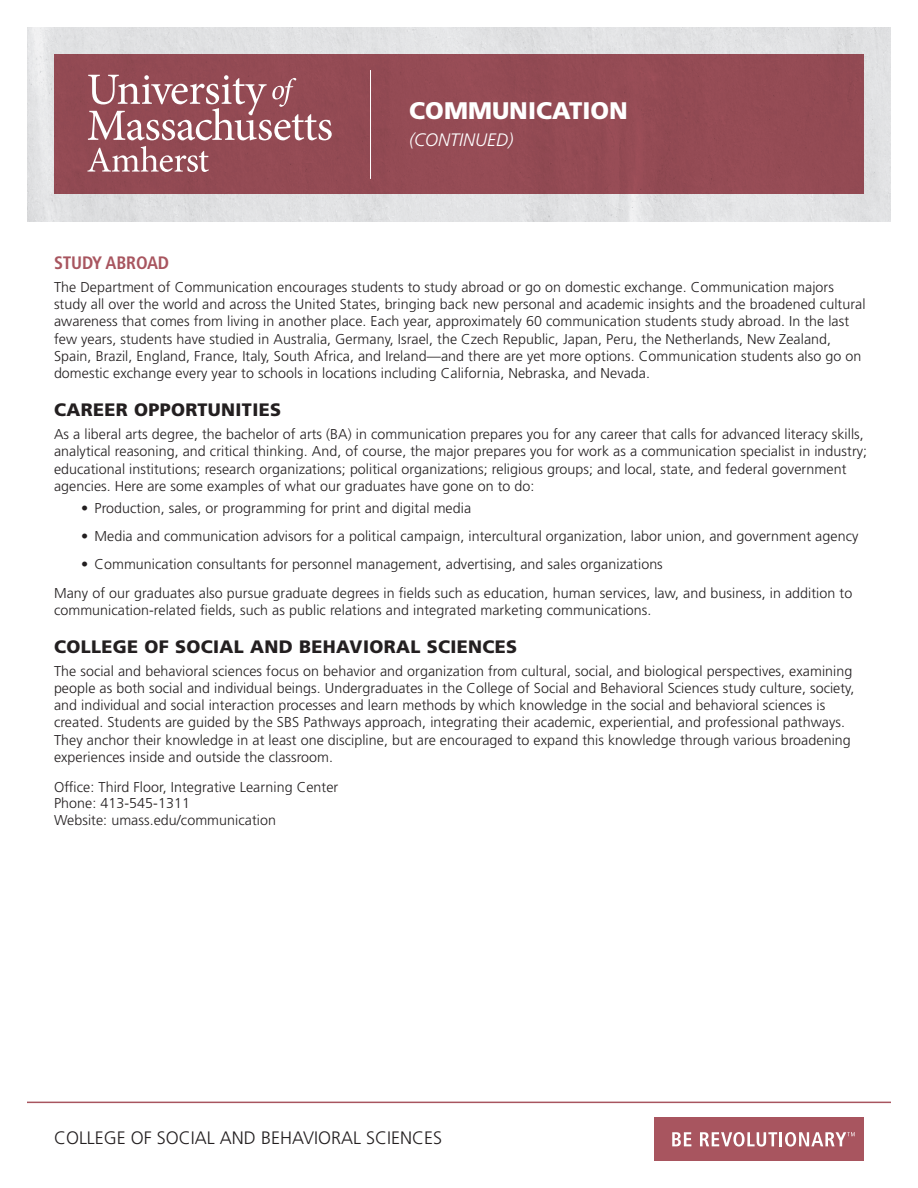
<style>
.page{position:relative;width:918px;height:1188px;background:#fff}
.page>*{position:absolute;margin:0;border:0;box-sizing:border-box;transform-origin:0 0}
.Page_Header{font:900 24px "Frutiger LT Std";color:#fff}
.Body_Header{font:900 18px "Frutiger LT Std";letter-spacing:.02em;color:#231f20}
.Footer{font:300 18px "Frutiger LT Std";color:#231f20}
.Page_Header-2{font:italic 300 18px "Frutiger LT Std";color:#fff}
.Body_Subheader1{font:700 condensed 18px "Frutiger";letter-spacing:-.01em;color:#a8555f}
.Body_Copy{font:300 14.25px/17.2px "Frutiger LT Std";letter-spacing:.005em;color:#231f20}
.Contact{font:300 14.25px "Frutiger LT Std";letter-spacing:.005em;color:#231f20}
</style>
<div class="page">
<hr style="left:27px;top:1102px;width:864px;height:1px;background:#a8555f">
<div style="left:27px;top:27px;width:864px;height:195px;background:#e1e2e3"></div>
<div style="left:54px;top:54px;width:810px;height:140px;background:#944b54"></div>
<svg style="left:88px;top:75px;width:244px;height:65px"></svg>
<svg style="left:87px;top:146px;width:122px;height:26px"></svg>
<hr style="left:370px;top:70px;width:1px;height:109px;background:#fff">
<div style="left:654px;top:1117px;width:210px;height:44px;background:#a8555f"></div>
<svg style="left:672px;top:1132px;width:19px;height:14px"></svg>
<svg style="left:700px;top:1132px;width:155px;height:15px"></svg>
<h1 class="Page_Header" style="left:409px;top:96px;width:220px">COMMUNICATION</h1>
<h1 class="Page_Header-2" style="left:409px;top:129px;width:106px">(CONTINUED)</h1>
<h3 class="Body_Subheader1" style="left:54px;top:252px;width:117px">STUDY ABROAD</h3>
<p class="Body_Copy" style="left:54px;top:279px;width:813px">The Department of Communication encourages students to study abroad or go on domestic exchange. Communication majors study all over the world and across the United States, bringing back new personal and academic insights and the broadened cultural awareness that comes from living in another place. Each year, approximately 60 communication students study abroad. In the last few years, students have studied in Australia, Germany, Israel, the Czech Republic, Japan, Peru, the Netherlands, New Zealand, Spain, Brazil, England, France, Italy, South Africa, and Ireland—and there are yet more options. Communication students also go on domestic exchange every year to schools in locations including California, Nebraska, and Nevada.</p>
<h2 class="Body_Header" style="left:54px;top:399px;width:229px">CAREER OPPORTUNITIES</h2>
<p class="Body_Copy" style="left:54px;top:426px;width:815px">As a liberal arts degree, the bachelor of arts (BA) in communication prepares you for any career that calls for advanced literacy skills, analytical reasoning, and critical thinking. And, of course, the major prepares you for work as a communication specialist in industry; educational institutions; research organizations; political organizations; religious groups; and local, state, and federal government agencies. Here are some examples of what our graduates have gone on to do:</p>
<p class="Body_Copy" style="left:81px;top:500px;width:392px">• Production, sales, or programming for print and digital media</p>
<p class="Body_Copy" style="left:81px;top:528px;width:779px">• Media and communication advisors for a political campaign, intercultural organization, labor union, and government agency</p>
<p class="Body_Copy" style="left:81px;top:556px;width:583px">• Communication consultants for personnel management, advertising, and sales organizations</p>
<p class="Body_Copy" style="left:54px;top:584px;width:800px">Many of our graduates also pursue graduate degrees in fields such as education, human services, law, and business, in addition to communication-related fields, such as public relations and integrated marketing communications.</p>
<h2 class="Body_Header" style="left:54px;top:636px;width:465px">COLLEGE OF SOCIAL AND BEHAVIORAL SCIENCES</h2>
<p class="Body_Copy" style="left:54px;top:662px;width:802px">The social and behavioral sciences focus on behavior and organization from cultural, social, and biological perspectives, examining people as both social and individual beings. Undergraduates in the College of Social and Behavioral Sciences study culture, society, and individual and social interaction processes and learn methods by which knowledge in the social and behavioral sciences is created. Students are guided by the SBS Pathways approach, integrating their academic, experiential, and professional pathways.<br>They anchor their knowledge in at least one discipline, but are encouraged to expand this knowledge through various broadening experiences inside and outside the classroom.</p>
<p class="Contact" style="left:54px;top:779px;width:286px">Office: Third Floor, Integrative Learning Center</p>
<p class="Contact" style="left:54px;top:795px;width:137px">Phone: 413-545-1311</p>
<p class="Contact" style="left:54px;top:812px;width:224px">Website: umass.edu/communication</p>
<h2 class="Footer" style="left:54px;top:1127px;width:390px">COLLEGE OF SOCIAL AND BEHAVIORAL SCIENCES</h2>
</div>
